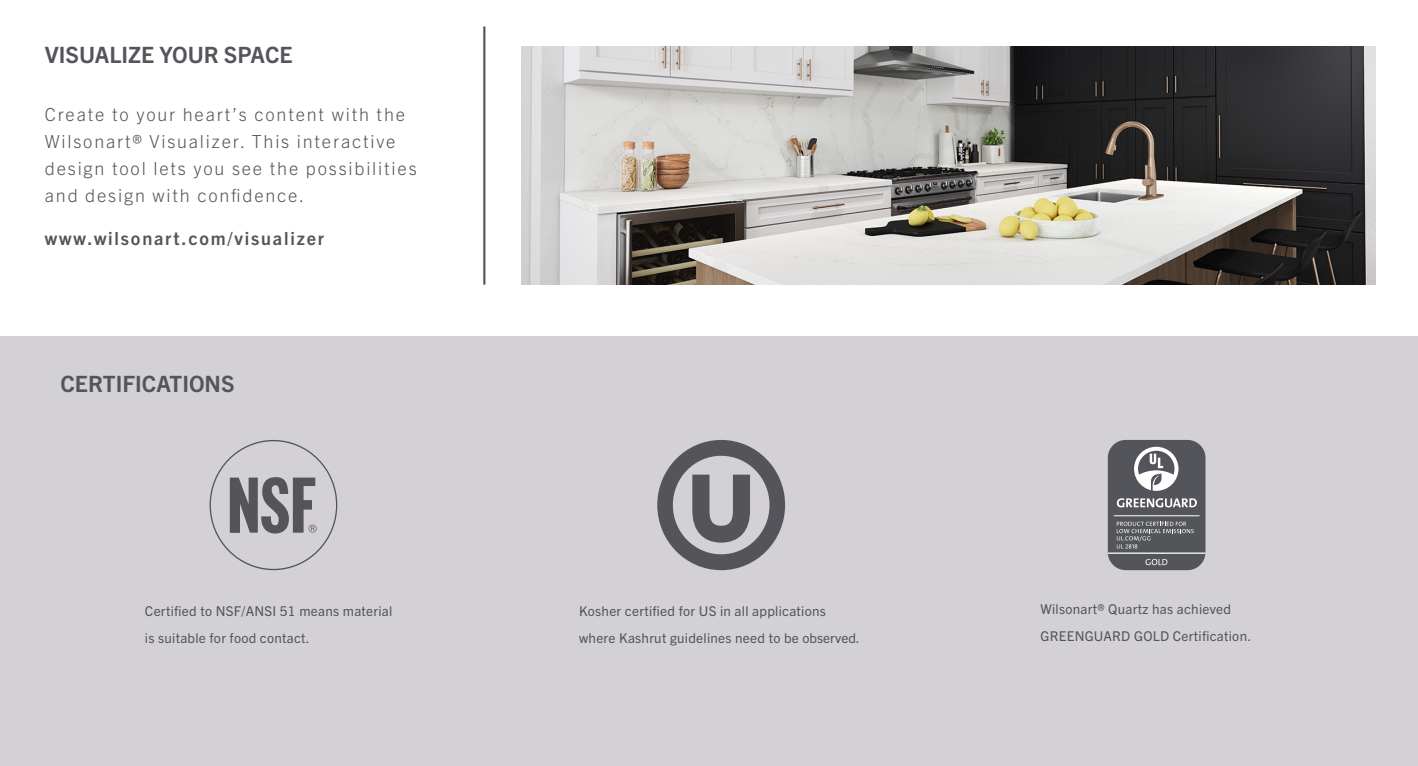
<style>
.page{position:relative;width:1418px;height:766px;background:#fff}
.page>*{position:absolute;margin:0;border:0;box-sizing:border-box;transform-origin:0 0}
.t1{font:700 22.5px "Trade Gothic Next LT Pro";color:#54555a}
.t2{font:300 18px/27px "Trade Gothic Next LT Pro";letter-spacing:.1em;color:#54555a}
.t3{font:700 18px "Trade Gothic Next LT Pro";letter-spacing:.1em;color:#54555a}
.t4{font:13.5px/27px "Trade Gothic Next LT Pro";letter-spacing:.02em;color:#54555a}
</style>
<div class="page">
<div style="left:0;top:336px;width:1417px;height:429px;background:#d3d1d3"></div>
<div style="left:1107px;top:440px;width:98px;height:130px;background:#54555a;border-radius:18px"></div>
<hr style="left:1108px;top:552px;width:97px;height:1px;background:#fff">
<svg style="left:1145px;top:558px;width:22px;height:7px"></svg>
<svg style="left:1134px;top:446px;width:44px;height:45px"></svg>
<svg style="left:1116px;top:521px;width:77px;height:27px"></svg>
<hr style="left:1113px;top:515px;width:86px;height:1px;background:#fff">
<svg style="left:1116px;top:498px;width:80px;height:9px"></svg>
<svg style="left:657px;top:440px;width:128px;height:130px"></svg>
<img style="left:521px;top:47px;width:854px;height:237px">
<hr style="left:483px;top:26px;width:2px;height:258px;background:#54555a">
<svg style="left:209px;top:440px;width:128px;height:130px"></svg>
<h1 class="t1" style="left:45px;top:39px;width:249px">VISUALIZE YOUR SPACE</h1>
<h2 class="t2" style="left:45px;top:100px;width:373px">Create to your heart’s content with the Wilsonart® Visualizer. This interactive design tool lets you see the possibilities and design with confidence.</h2>
<h2 class="t3" style="left:45px;top:226px;width:281px">www.wilsonart.com/visualizer</h2>
<h1 class="t1" style="left:60px;top:368px;width:176px">CERTIFICATIONS</h1>
<p class="t4" style="left:145px;top:597px;width:249px">Certified to NSF/ANSI 51 means material is suitable for food contact.</p>
<p class="t4" style="left:579px;top:597px;width:282px">Kosher certified for US in all applications where Kashrut guidelines need to be observed.</p>
<p class="t4" style="left:1040px;top:594px;width:212px">Wilsonart® Quartz has achieved<br>GREENGUARD GOLD Certification.</p>
</div>
